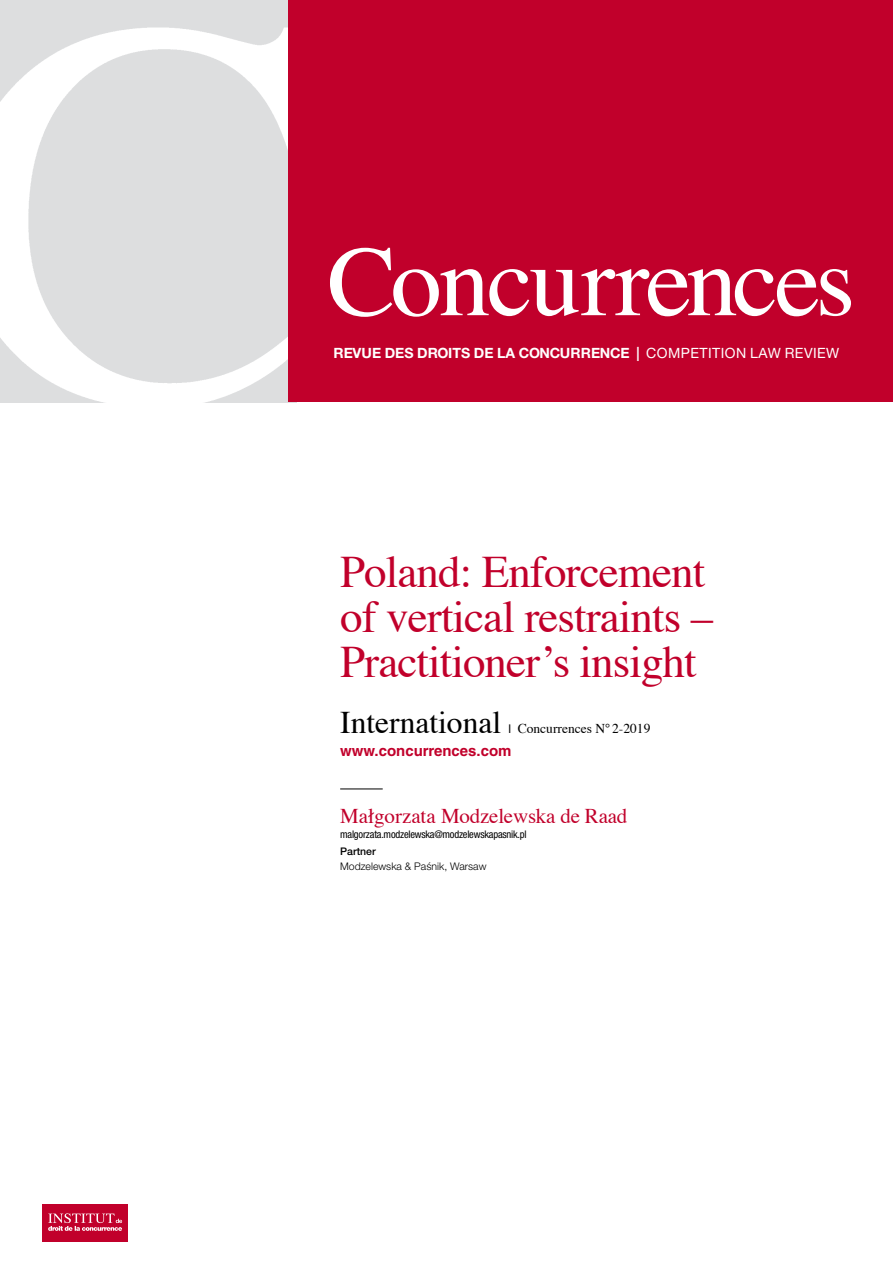
<style>
.page{position:relative;width:893px;height:1263px;background:#fff}
.page>*{position:absolute;margin:0;border:0;box-sizing:border-box;transform-origin:0 0}
.t1{font:100.05px "Times";letter-spacing:-.03em;color:#fff}
.t2{font:45px/45px "Times";letter-spacing:-.02em;color:#c1002b}
.t3{font:31.5px "Times";color:#000}
.t4{font:21px "Times";letter-spacing:-.01em;color:#c1002b}
.t5{font:700 15px "Helvetica LT Std";color:#c1002b}
.t6{font:700 14.1px "Helvetica Neue LT";letter-spacing:.01em;color:#fff}
.t7{font:13.5px "Times";color:#000}
.t8{font:condensed 10.5px "Helvetica Neue LT";letter-spacing:-.02em;color:#000}
.t9{font:300 10.5px/15px "Helvetica Neue LT";color:#000}
.s1{font-weight:500}
.s2{font-weight:400}
.s3{font-family:"Helvetica LT Std";font-size:12px}
.s4{font-family:"Helvetica"}
</style>
<div class="page">
<img style="left:0;top:0;width:296px;height:403px">
<div style="left:289px;top:0;width:604px;height:402px;background:#c1002b"></div>
<div style="left:43px;top:1204px;width:85px;height:38px;background:#c1002b"></div>
<svg style="left:48px;top:1213px;width:74px;height:18px"></svg>
<hr style="left:340px;top:788px;width:43px;height:1px;background:#000">
<h1 class="t1" style="left:327px;top:188px;width:529px">Concurrences</h1>
<p class="t6" style="left:333px;top:344px;width:507px">REVUE DES DROITS DE LA CONCURRENCE <span class="s1">|</span> <span class="s2">COMPETITION LAW REVIEW</span></p>
<p class="t2" style="left:340px;top:545px;width:374px">Poland: Enforcement of vertical restraints –<br>Practitioner’s insight</p>
<p class="t3" style="left:340px;top:693px;width:162px">International</p>
<p class="t7" style="left:508px;top:716px;width:144px"><span class="s3">l</span> Concurrences N°2-2019</p>
<p class="t5" style="left:340px;top:741px;width:173px">www.concurrences.com</p>
<p class="t4" style="left:340px;top:797px;width:289px">Małgorzata Modzelewska de Raad</p>
<p class="t8" style="left:340px;top:828px;width:188px">malgorzata.modzelewska@modzelewskapasnik.pl</p>
<p class="t9" style="left:340px;top:844px;width:148px"><span class="s1">Partner<br></span>Modzelewska &amp; Pa<span class="s4">ś</span>nik, Warsaw</p>
</div>
